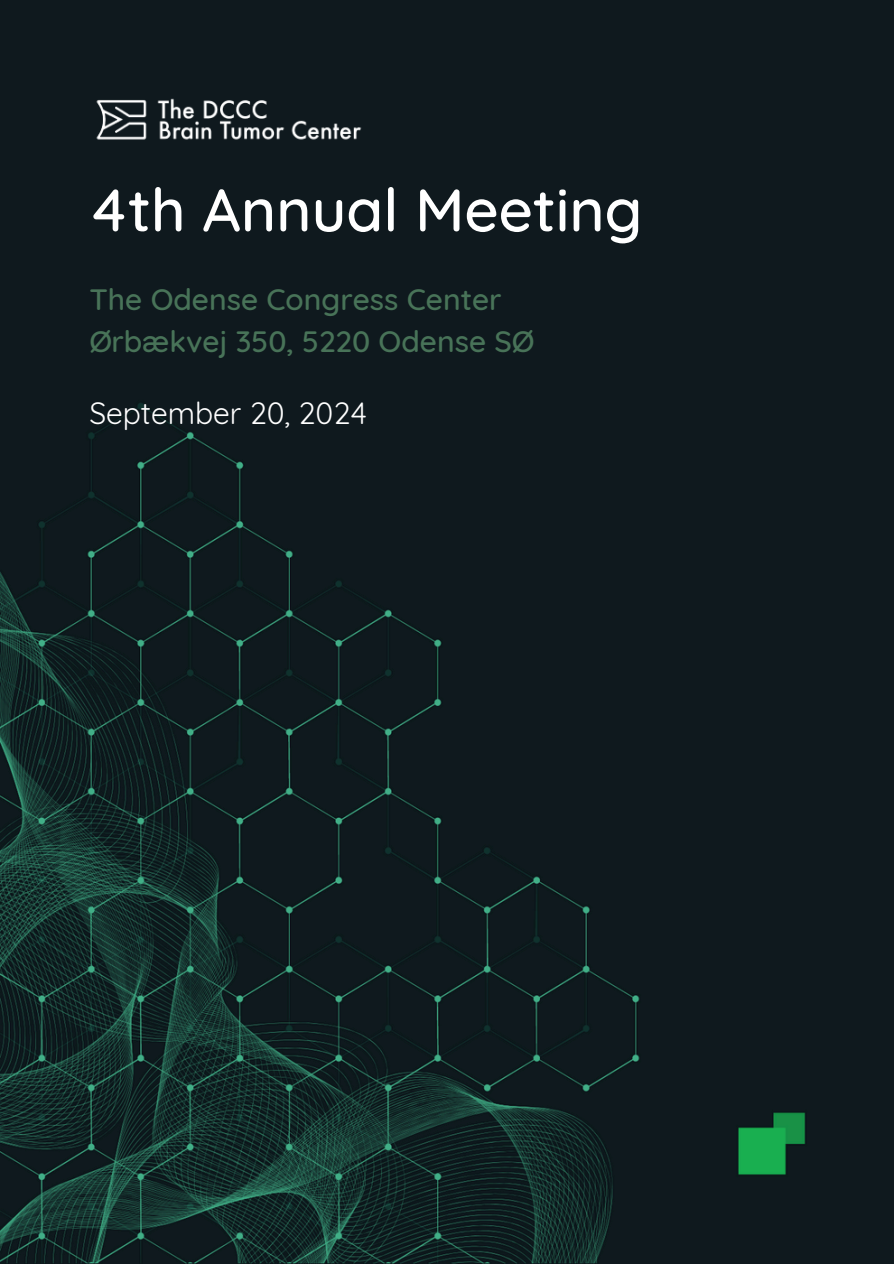
<style>
.page{position:relative;width:894px;height:1264px;background:#fff}
.page>*{position:absolute;margin:0;border:0;box-sizing:border-box;transform-origin:0 0}
.t1{font:500 60px "Quicksand";color:#fff}
.t2{font:500 30px/41.7px "Quicksand";color:#487358}
.t3{font:30px "Quicksand";color:#fff}
</style>
<div class="page">
<img style="left:0;top:0;width:893px;height:1263px">
<img style="left:89px;top:89px;width:277px;height:59px">
<h1 class="t1" style="left:89px;top:171px;width:554px">4th Annual Meeting</h1>
<h2 class="t2" style="left:89px;top:278px;width:446px">The Odense Congress Center<br>Ørbækvej 350, 5220 Odense SØ</h2>
<p class="t3" style="left:89px;top:393px;width:279px">September 20, 2024</p>
</div>
